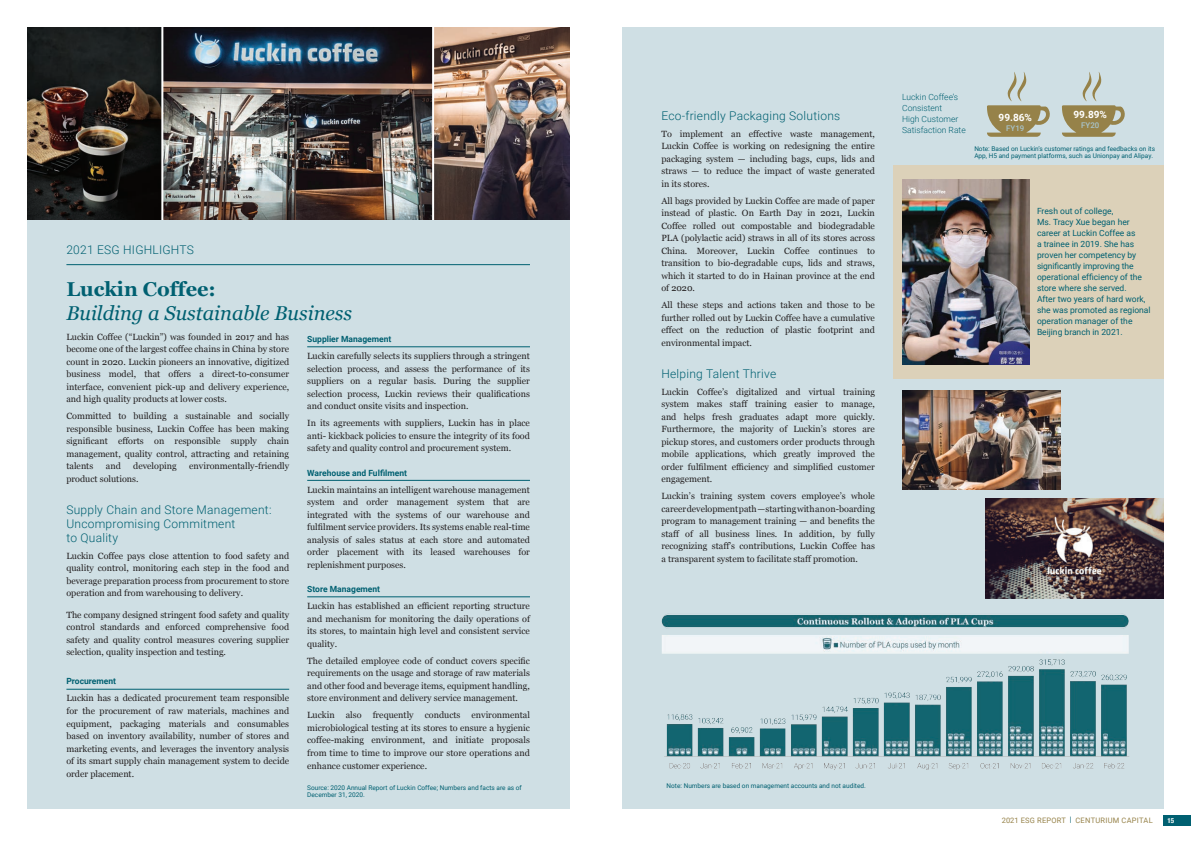
<style>
.page{position:relative;width:1191px;height:842px;background:#fff}
.page>*{position:absolute;margin:0;border:0;box-sizing:border-box;transform-origin:0 0}
.t1{font:italic 20px "Georgia";color:#006071}
.t2{font:700 20px "Georgia";color:#006071}
.t3{font:300 12px/14px "Roboto";letter-spacing:.02em;color:#006071}
.t4{font:700 10.1px "Roboto";color:#fff}
.t5{font:9px/12.5px "Georgia";color:#231f20;text-align:justify}
.t6{font:8.5px/11px "Roboto";color:#006071}
.t7{font:700 8.5px "Roboto";color:#006071}
.t8{font:300 8.5px/11px "Roboto";color:#006071}
.t9{font:500 7.8px "Roboto";color:#a8c4cc}
.t10{font:7.5px "Roboto";letter-spacing:.035em;color:#968249}
.t11{font:700 condensed 7px "Helvetica Neue";color:#fff}
.t12{font:6.5px/7px "Roboto";color:#006071}
.s1{color:#006071}
</style>
<div class="page">
<div style="left:1163px;top:815px;width:28px;height:11px;background:#006071"></div>
<img style="left:27px;top:27px;width:542px;height:193px">
<hr style="left:432px;top:19px;width:2px;height:206px;background:#fff">
<hr style="left:161px;top:19px;width:2px;height:206px;background:#fff">
<div style="left:27px;top:220px;width:542px;height:588px;background:#cfdfe4"></div>
<hr style="left:66px;top:689px;width:223px;height:1px;background:#006071">
<hr style="left:307px;top:347px;width:223px;height:1px;background:#006071">
<hr style="left:307px;top:480px;width:223px;height:1px;background:#006071">
<hr style="left:307px;top:597px;width:223px;height:1px;background:#006071">
<hr style="left:66px;top:264px;width:464px;height:1px;background:#006071">
<div style="left:622px;top:27px;width:541px;height:781px;background:#cfdfe4"></div>
<img style="left:661px;top:614px;width:468px;height:156px">
<svg style="left:987px;top:72px;width:63px;height:65px"></svg>
<svg style="left:1062px;top:72px;width:63px;height:65px"></svg>
<img style="left:902px;top:391px;width:158px;height:98px">
<img style="left:985px;top:498px;width:178px;height:100px">
<div style="left:893px;top:165px;width:270px;height:214px;background:#dcd1b9"></div>
<img style="left:902px;top:180px;width:127px;height:185px">
<h2 class="t3" style="left:66px;top:242px;width:129px">2021 ESG HIGHLIGHTS</h2>
<h1 class="t2" style="left:66px;top:274px;width:151px">Luckin Coffee:</h1>
<h1 class="t1" style="left:66px;top:298px;width:287px">Building a Sustainable Business</h1>
<p class="t5" style="left:66px;top:330px;width:224px">Luckin Coffee (“Luckin”) was founded in 2017 and has become one of the largest coffee chains in China by store count in 2020. Luckin pioneers an innovative, digitized business model, that offers a direct-to-consumer interface, convenient pick-up and delivery experience, and high quality products at lower costs.</p>
<p class="t5" style="left:66px;top:410px;width:224px">Committed to building a sustainable and socially responsible business, Luckin Coffee has been making significant efforts on responsible supply chain management, quality control, attracting and retaining talents</p>
<p class="t5" style="left:106px;top:460px;width:17px">and</p>
<p class="t5" style="left:133px;top:460px;width:45px">developing</p>
<p class="t5" style="left:189px;top:460px;width:101px">environmentally-friendly</p>
<p class="t5" style="left:66px;top:472px;width:74px">product solutions.</p>
<h2 class="t3" style="left:66px;top:502px;width:207px">Supply Chain and Store Management:<br>Uncompromising Commitment<br>to Quality</h2>
<p class="t5" style="left:66px;top:549px;width:224px">Luckin Coffee pays close attention to food safety and quality control, monitoring each step in the food and beverage preparation process from procurement to store operation and from warehousing to delivery.</p>
<p class="t5" style="left:66px;top:608px;width:224px">The company designed stringent food safety and quality control standards and enforced comprehensive food safety and quality control measures covering supplier selection, quality inspection and testing.</p>
<p class="t7" style="left:66px;top:675px;width:51px">Procurement</p>
<p class="t5" style="left:66px;top:692px;width:224px">Luckin has a dedicated procurement team responsible for the procurement of raw materials, machines and equipment, packaging materials and consumables based on inventory availability, number of stores and marketing events, and leverages the inventory analysis of its smart supply chain management system to decide order placement.</p>
<p class="t7" style="left:307px;top:333px;width:86px">Supplier Management</p>
<p class="t5" style="left:307px;top:349px;width:224px">Luckin carefully selects its suppliers through a stringent selection process, and assess the performance of its suppliers on a regular basis. During the supplier selection process, Luckin reviews their qualifications and conduct onsite visits and inspection.</p>
<p class="t5" style="left:307px;top:416px;width:224px">In its agreements with suppliers, Luckin has in place anti- kickback policies to ensure the integrity of its food safety and quality control and procurement system.</p>
<p class="t7" style="left:307px;top:467px;width:101px">Warehouse and Fulfilment</p>
<p class="t5" style="left:307px;top:483px;width:224px">Luckin maintains an intelligent warehouse management system and order management system that are integrated with the systems of our warehouse and fulfilment service providers. Its systems enable real-time analysis of sales status at each store and automated order placement with its leased warehouses for replenishment purposes.</p>
<p class="t7" style="left:307px;top:583px;width:74px">Store Management</p>
<p class="t5" style="left:307px;top:599px;width:224px">Luckin has established an efficient reporting structure and mechanism for monitoring the daily operations of its stores, to maintain high level and consistent service quality.</p>
<p class="t5" style="left:307px;top:654px;width:224px">The detailed employee code of conduct covers specific requirements on the usage and storage of raw materials and other food and beverage items, equipment handling, store environment and delivery service management.</p>
<p class="t5" style="left:307px;top:708px;width:224px">Luckin also frequently conducts environmental microbiological testing at its stores to ensure a hygienic coffee-making environment, and initiate proposals from time to time to improve our store operations and enhance customer experience.</p>
<p class="t12" style="left:307px;top:784px;width:216px">Source: 2020 Annual Report of Luckin Coffee; Numbers and facts are as of<br>December 31, 2020.</p>
<h2 class="t3" style="left:661px;top:108px;width:180px">Eco-friendly Packaging Solutions</h2>
<p class="t5" style="left:661px;top:127px;width:215px">To implement an effective waste management, Luckin Coffee is working on redesigning the entire packaging system — including bags, cups, lids and straws — to reduce the impact of waste generated in its stores.</p>
<p class="t5" style="left:661px;top:194px;width:215px">All bags provided by Luckin Coffee are made of paper instead of plastic. On Earth Day in 2021, Luckin Coffee rolled out compostable and biodegradable PLA (polylactic acid) straws in all of its stores across China. Moreover, Luckin Coffee continues to transition to bio-degradable cups, lids and straws, which it started to do in Hainan province at the end of 2020.</p>
<p class="t5" style="left:661px;top:299px;width:215px">All these steps and actions taken and those to be further rolled out by Luckin Coffee have a cumulative effect on the reduction of plastic footprint and environmental impact.</p>
<h2 class="t3" style="left:661px;top:366px;width:116px">Helping Talent Thrive</h2>
<p class="t5" style="left:661px;top:385px;width:215px">Luckin Coffee’s digitalized and virtual training system makes staff training easier to manage, and helps fresh graduates adapt more quickly.<br>Furthermore, the majority of Luckin’s stores are pickup stores, and customers order products through mobile applications, which greatly improved the order fulfilment efficiency and simplified customer engagement.</p>
<p class="t5" style="left:661px;top:490px;width:215px">Luckin’s training system covers employee’s whole career development path — starting with an on-boarding program to management training — and benefits the staff of all business lines. In addition, by fully recognizing staff’s contributions, Luckin Coffee has a transparent system to facilitate staff promotion.</p>
<p class="t8" style="left:902px;top:91px;width:65px">Luckin Coffee’s<br>Consistent<br>High Customer<br>Satisfaction Rate</p>
<p class="t4" style="left:998px;top:110px;width:35px">99.86%</p>
<p class="t9" style="left:1006px;top:123px;width:19px">FY19</p>
<p class="t4" style="left:1073px;top:107px;width:35px">99.89%</p>
<p class="t9" style="left:1081px;top:120px;width:19px">FY20</p>
<p class="t12" style="left:974px;top:145px;width:182px">Note: Based on Luckin’s customer ratings and feedbacks on its<br>App, H5 and payment platforms, such as Unionpay and Alipay.</p>
<p class="t6" style="left:1037px;top:206px;width:115px">Fresh out of college,<br>Ms. Tracy Xue began her career at Luckin Coffee as<br>a trainee in 2019. She has proven her competency by significantly improving the operational efficiency of the store where she served.<br>After two years of hard work, she was promoted as regional operation manager of the<br>Beijing branch in 2021.</p>
<p class="t12" style="left:666px;top:782px;width:201px">Note: Numbers are based on management accounts and not audited.</p>
<p class="t10" style="left:1001px;top:815px;width:152px">2021 ESG REPORT <span class="s1">|</span> CENTURIUM CAPITAL</p>
<p class="t11" style="left:1167px;top:814px;width:8px">15</p>
</div>
